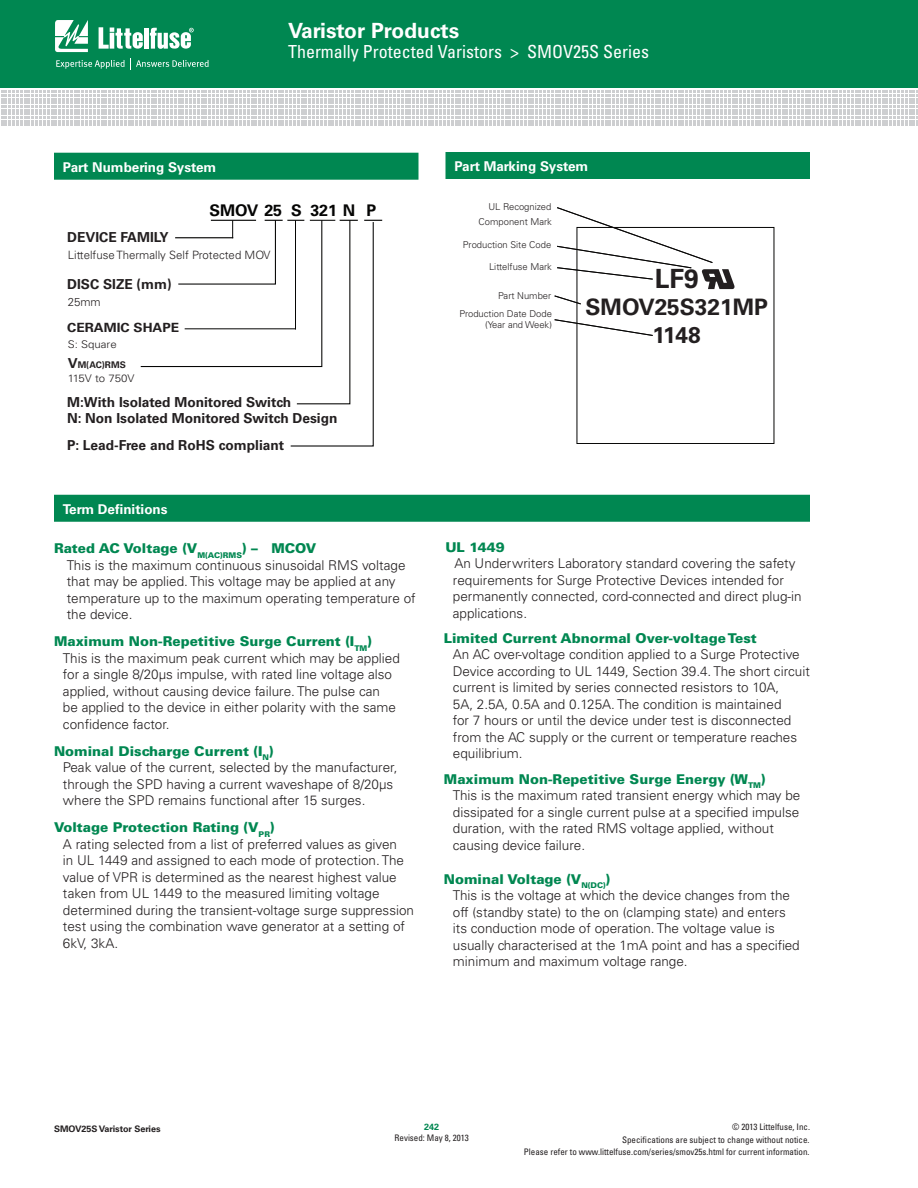
<style>
.page{position:relative;width:918px;height:1188px;background:#fff}
.page>*{position:absolute;margin:0;border:0;box-sizing:border-box;transform-origin:0 0}
.t1{font:700 26.55px "Univers LT Std";color:#231f20}
.t2{font:700 22.65px/27.3px "Univers LT Std";color:#231f20;text-align:center}
.t3{font:700 21px "Univers LT Std";color:#fff}
.t4{font:condensed 18px "Univers LT Std";color:#fff}
.t5{font:700 16.05px "Univers LT Std";color:#050504}
.t6{font:700 13.8px/16.5px "Univers LT Std";color:#231f20}
.t7{font:300 13.5px/16.5px "Univers LT Std";color:#231f20}
.t8{font:700 13.5px "Univers LT Std";color:#fff}
.t9{font:900 13.5px "Univers LT Std";color:#008751}
.t10{font:700 12.75px "Univers LT Std";color:#231f20;scale:1.08 1}
.t11{font:300 11.55px "Univers LT Std";color:#231f20}
.t12{font:300 10.65px "Univers LT Std";color:#231f20;scale:1.08 1}
.t13{font:300 9.45px/14.7px "Univers LT Std";color:#231f20;text-align:right}
.t14{font:700 9.15px "Univers LT Std";color:#231f20}
.t15{font:condensed 9px/12px "Univers LT Std";color:#231f20;text-align:right}
.t16{font:700 9px "Univers LT Std";color:#231f20}
.t17{font:700 9px "Univers LT Std";color:#008751}
.s1{font-size:13.8px}
.s2{font-weight:900;color:#008751}
</style>
<div class="page">
<div style="left:0;top:0;width:918px;height:88px;background:#008751"></div>
<svg style="left:1px;top:91px;width:917px;height:35px"></svg>
<svg style="left:55px;top:20px;width:33px;height:32px"></svg>
<hr style="left:144px;top:28px;width:4px;height:21px;background:#fff">
<svg style="left:150px;top:28px;width:44px;height:21px"></svg>
<svg style="left:99px;top:27px;width:44px;height:22px"></svg>
<svg style="left:56px;top:58px;width:153px;height:11px"></svg>
<div style="left:54px;top:495px;width:756px;height:27px;background:#008751"></div>
<div style="left:54px;top:153px;width:364px;height:27px;background:#008751"></div>
<svg style="left:140px;top:220px;width:242px;height:227px"></svg>
<div style="left:576px;top:227px;width:198px;height:217px;border:1px solid #050504"></div>
<svg style="left:554px;top:295px;width:27px;height:10px"></svg>
<svg style="left:554px;top:319px;width:99px;height:18px"></svg>
<svg style="left:557px;top:207px;width:178px;height:82px"></svg>
<div style="left:446px;top:152px;width:364px;height:27px;background:#008751"></div>
<h3 class="t3" style="left:288px;top:21px;width:173px">Varistor Products</h3>
<h3 class="t4" style="left:288px;top:44px;width:363px">Thermally Protected Varistors &gt; SMOV25S Series</h3>
<p class="t8" style="left:63px;top:161px;width:155px">Part Numbering System</p>
<p class="t5" style="left:209px;top:203px;width:169px">SMOV 25 S 321 N P</p>
<p class="t6" style="left:67px;top:229px;width:103px">DEVICE FAMILY</p>
<p class="t11" style="left:68px;top:250px;width:204px">Littelfuse Thermally Self Protected MOV</p>
<p class="t6" style="left:67px;top:277px;width:106px">DISC SIZE (mm)</p>
<p class="t11" style="left:68px;top:297px;width:35px">25mm</p>
<p class="t10" style="left:67px;top:322px;width:105px">CERAMIC SHAPE</p>
<p class="t12" style="left:68px;top:340px;width:47px">S: Square</p>
<p class="t12" style="left:68px;top:373px;width:63px">115V to 750V</p>
<p class="t14" style="left:68px;top:361px;width:59px"><span class="s1">V</span>M(AC)RMS</p>
<p class="t6" style="left:67px;top:395px;width:272px">M:With Isolated Monitored Switch<br>N: Non Isolated Monitored Switch Design</p>
<p class="t6" style="left:67px;top:437px;width:219px">P: Lead-Free and RoHS compliant</p>
<p class="t8" style="left:63px;top:503px;width:106px">Term Definitions</p>
<p class="t7" style="left:67px;top:541px;width:350px;text-indent:-13px"><span class="s2">Rated AC Voltage (V</span><sub>M(AC)RMS</sub><span class="s2">) – MCOV<br></span>This is the maximum continuous sinusoidal RMS voltage that may be applied. This voltage may be applied at any temperature up to the maximum operating temperature of the device.</p>
<p class="t7" style="left:63px;top:634px;width:338px;text-indent:-9px"><span class="s2">Maximum Non-Repetitive Surge Current (I</span><sub>TM</sub><span class="s2">)<br></span>This is the maximum peak current which may be applied for a single 8/20μs impulse, with rated line voltage also applied, without causing device failure. The pulse can<br>be applied to the device in either polarity with the same confidence factor.</p>
<p class="t7" style="left:63px;top:743px;width:336px;text-indent:-9px"><span class="s2">Nominal Discharge Current (I</span><sub>N</sub><span class="s2">)<br></span>Peak value of the current, selected by the manufacturer, through the SPD having a current waveshape of 8/20μs where the SPD remains functional after 15 surges.</p>
<p class="t7" style="left:63px;top:820px;width:353px;text-indent:-9px"><span class="s2">Voltage Protection Rating (V</span><sub>PR</sub><span class="s2">)<br></span>A rating selected from a list of preferred values as given<br>in UL 1449 and assigned to each mode of protection. The value of VPR is determined as the nearest highest value taken from UL 1449 to the measured limiting voltage determined during the transient-voltage surge suppression test using the combination wave generator at a setting of 6kV, 3kA.</p>
<p class="t8" style="left:454px;top:161px;width:135px">Part Marking System</p>
<p class="t13" style="left:479px;top:200px;width:75px">UL Recognized<br>Component Mark</p>
<p class="t13" style="left:463px;top:238px;width:90px">Production Site Code</p>
<p class="t13" style="left:489px;top:260px;width:64px">Littelfuse Mark</p>
<p class="t13" style="left:459px;top:287px;width:94px;line-height:18.1px">Part Number<br>Production Date Dode</p>
<p class="t13" style="left:485px;top:318px;width:68px">(Year and Week)</p>
<h1 class="t1" style="left:655px;top:267px;width:46px">LF9</h1>
<h2 class="t2" style="left:586px;top:295px;width:184px">SMOV25S321MP<br>1148</h2>
<p class="t9" style="left:445px;top:541px;width:61px">UL 1449</p>
<p class="t7" style="left:453px;top:556px;width:350px">An Underwriters Laboratory standard covering the safety requirements for Surge Protective Devices intended for permanently connected, cord-connected and direct plug-in applications.</p>
<p class="t9" style="left:444px;top:633px;width:315px">Limited Current Abnormal Over-voltage Test</p>
<p class="t7" style="left:453px;top:647px;width:359px">An AC over-voltage condition applied to a Surge Protective Device according to UL 1449, Section 39.4. The short circuit current is limited by series connected resistors to 10A,<br>5A, 2.5A, 0.5A and 0.125A. The condition is maintained<br>for 7 hours or until the device under test is disconnected from the AC supply or the current or temperature reaches equilibrium.</p>
<p class="t7" style="left:453px;top:771px;width:349px;text-indent:-9px"><span class="s2">Maximum Non-Repetitive Surge Energy (W</span><sub>TM</sub><span class="s2">)<br></span>This is the maximum rated transient energy which may be dissipated for a single current pulse at a specified impulse duration, with the rated RMS voltage applied, without causing device failure.</p>
<p class="t7" style="left:453px;top:872px;width:348px;text-indent:-9px"><span class="s2">Nominal Voltage (V</span><sub>N(DC)</sub><span class="s2">)<br></span>This is the voltage at which the device changes from the off (standby state) to the on (clamping state) and enters its conduction mode of operation. The voltage value is usually characterised at the 1mA point and has a specified minimum and maximum voltage range.</p>
<p class="t16" style="left:54px;top:1125px;width:108px">SMOV25S Varistor Series</p>
<p class="t17" style="left:424px;top:1123px;width:17px">242</p>
<p class="t15" style="left:732px;top:1122px;width:79px">© 2013 Littelfuse, Inc.</p>
<p class="t15" style="left:394px;top:1133px;width:76px">Revised: May 8, 2013</p>
<p class="t15" style="left:524px;top:1135px;width:287px">Specifications are subject to change without notice.<br>Please refer to www.littelfuse.com/series/smov25s.html for current information.</p>
</div>
